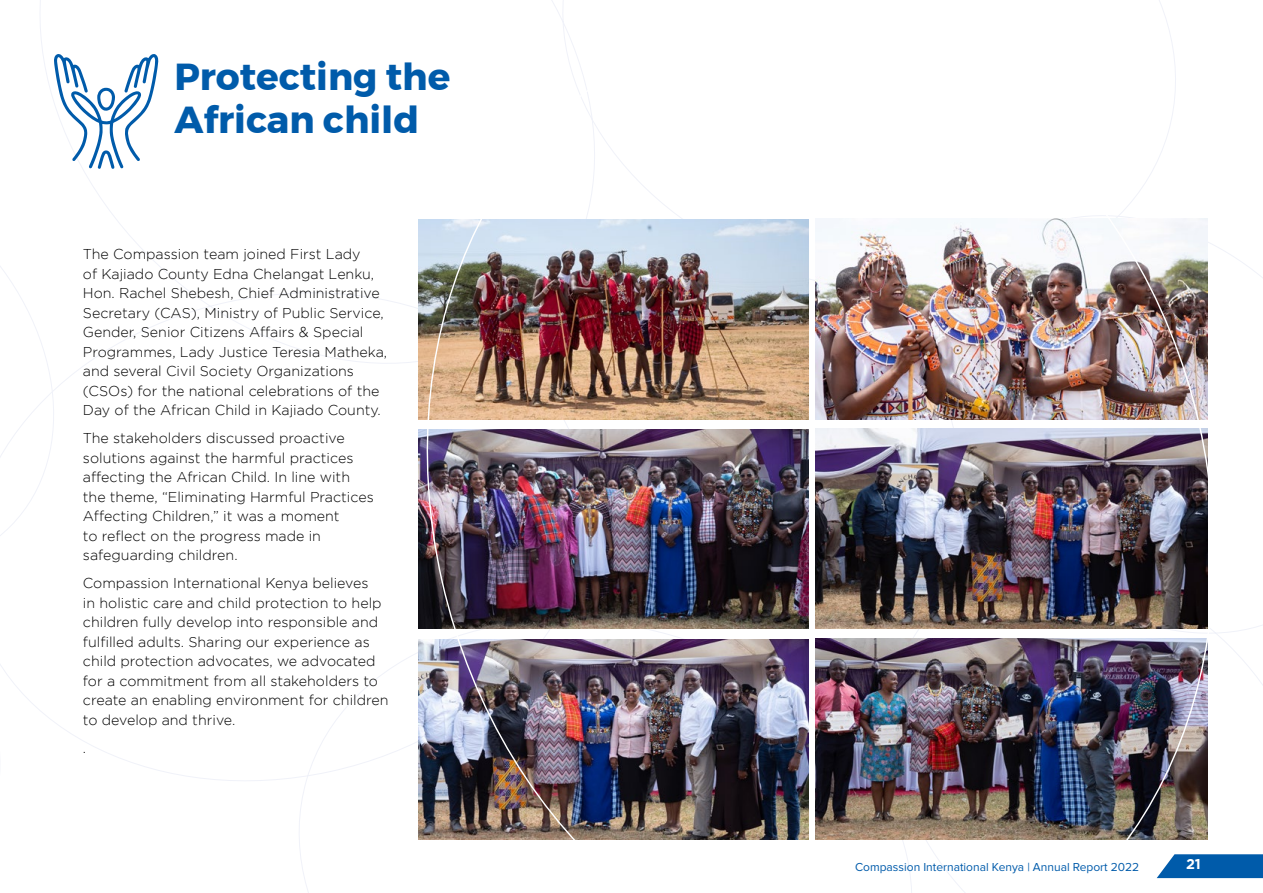
<style>
.page{position:relative;width:1263px;height:893px;background:#fff}
.page>*{position:absolute;margin:0;border:0;box-sizing:border-box;transform-origin:0 0}
.Heading_1{font:700 37.5px/43px "Montserrat";color:#005baa}
.t1{font:300 14.25px/19.5px "Gotham";color:#000}
.t2{font:700 14.25px "Gotham";color:#fff}
.t3{font:12px "Proxima Nova";color:#005baa}
</style>
<div class="page">
<svg style="left:0;top:266px;width:81px;height:474px"></svg>
<svg style="left:54px;top:54px;width:104px;height:115px"></svg>
<img style="left:382px;top:0;width:876px;height:893px">
<svg style="left:1157px;top:854px;width:106px;height:24px;background:#176ab1"></svg>
<p class="Heading_1" style="left:174px;top:56px;width:277px">Protecting the<br>African child</p>
<p class="t1" style="left:83px;top:244px;width:306px">The Compassion team joined First Lady<br>of Kajiado County Edna Chelangat Lenku, Hon. Rachel Shebesh, Chief Administrative Secretary (CAS), Ministry of Public Service, Gender, Senior Citizens Affairs &amp; Special Programmes, Lady Justice Teresia Matheka, and several Civil Society Organizations (CSOs) for the national celebrations of the Day of the African Child in Kajiado County.</p>
<p class="t1" style="left:83px;top:428px;width:292px">The stakeholders discussed proactive solutions against the harmful practices affecting the African Child. In line with the theme, “Eliminating Harmful Practices Affecting Children,” it was a moment<br>to reflect on the progress made in safeguarding children.</p>
<p class="t1" style="left:83px;top:573px;width:307px">Compassion International Kenya believes<br>in holistic care and child protection to help children fully develop into responsible and fulfilled adults. Sharing our experience as child protection advocates, we advocated for a commitment from all stakeholders to create an enabling environment for children to develop and thrive.</p>
<p class="t1" style="left:83px;top:738px;width:5px">.</p>
<p class="t3" style="left:855px;top:860px;width:286px">Compassion International Kenya | Annual Report 2022</p>
<p class="t2" style="left:1186px;top:856px;width:16px">21</p>
</div>
